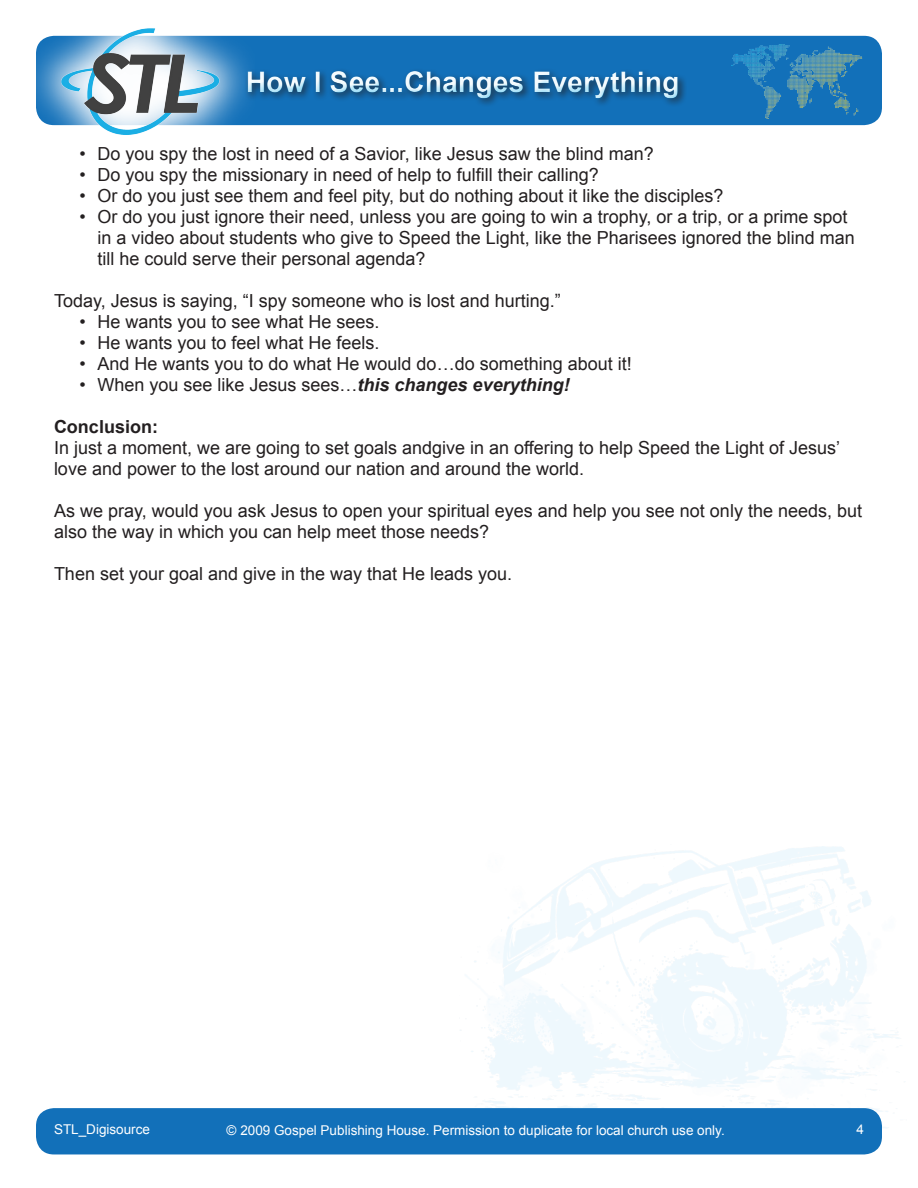
<style>
.page{position:relative;width:918px;height:1188px;background:#fff}
.page>*{position:absolute;margin:0;border:0;box-sizing:border-box;transform-origin:0 0}
.t1{font:700 28.5px "Arial";color:#fff}
.t2{font:18px/21px "Arial";color:#231f20}
.t3{font:700 18px "Arial";color:#231f20}
.t4{font:13.5px "Arial";color:#fff}
.s1{font-weight:700;font-style:italic}
</style>
<div class="page">
<div style="left:36px;top:1108px;width:846px;height:46px;background:#1270b9;border-radius:18px"></div>
<div style="left:36px;top:36px;width:846px;height:89px;background:#1270b9;border-radius:18px"></div>
<div style="left:239px;top:65px;width:450px;height:44px;background:#00aeef;opacity:.38"></div>
<svg style="left:36px;top:35px;width:219px;height:91px"></svg>
<img style="left:60px;top:28px;width:160px;height:107px">
<img style="left:731px;top:45px;width:131px;height:73px">
<h1 class="t1" style="left:246px;top:63px;width:435px">How I See...Changes Everything</h1>
<p class="t2" style="left:80px;top:144px;width:576px">• Do you spy the lost in need of a Savior, like Jesus saw the blind man?</p>
<p class="t2" style="left:80px;top:165px;width:521px">• Do you spy the missionary in need of help to fulfill their calling?</p>
<p class="t2" style="left:80px;top:186px;width:646px">• Or do you just see them and feel pity, but do nothing about it like the disciples?</p>
<p class="t2" style="left:98px;top:207px;width:759px;text-indent:-18px">• Or do you just ignore their need, unless you are going to win a trophy, or a trip, or a prime spot in a video about students who give to Speed the Light, like the Pharisees ignored the blind man till he could serve their personal agenda?</p>
<p class="t2" style="left:54px;top:291px;width:508px">Today, Jesus is saying, “I spy someone who is lost and hurting.”</p>
<p class="t2" style="left:80px;top:312px;width:302px">• He wants you to see what He sees.</p>
<p class="t2" style="left:80px;top:333px;width:302px">• He wants you to feel what He feels.</p>
<p class="t2" style="left:80px;top:354px;width:554px">• And He wants you to do what He would do…do something about it!</p>
<p class="t2" style="left:80px;top:375px;width:492px">• When you see like Jesus sees…<span class="s1">this changes everything!</span></p>
<p class="t3" style="left:54px;top:415px;width:106px">Conclusion:</p>
<p class="t2" style="left:54px;top:438px;width:788px">In just a moment, we are going to set goals andgive in an offering to help Speed the Light of Jesus’ love and power to the lost around our nation and around the world.</p>
<p class="t2" style="left:54px;top:501px;width:810px">As we pray, would you ask Jesus to open your spiritual eyes and help you see not only the needs, but also the way in which you can help meet those needs?</p>
<p class="t2" style="left:54px;top:564px;width:460px">Then set your goal and give in the way that He leads you.</p>
<p class="t4" style="left:54px;top:1121px;width:98px">STL_Digisource</p>
<p class="t4" style="left:227px;top:1122px;width:500px">© 2009 Gospel Publishing House. Permission to duplicate for local church use only.</p>
<p class="t4" style="left:856px;top:1121px;width:9px">4</p>
</div>
